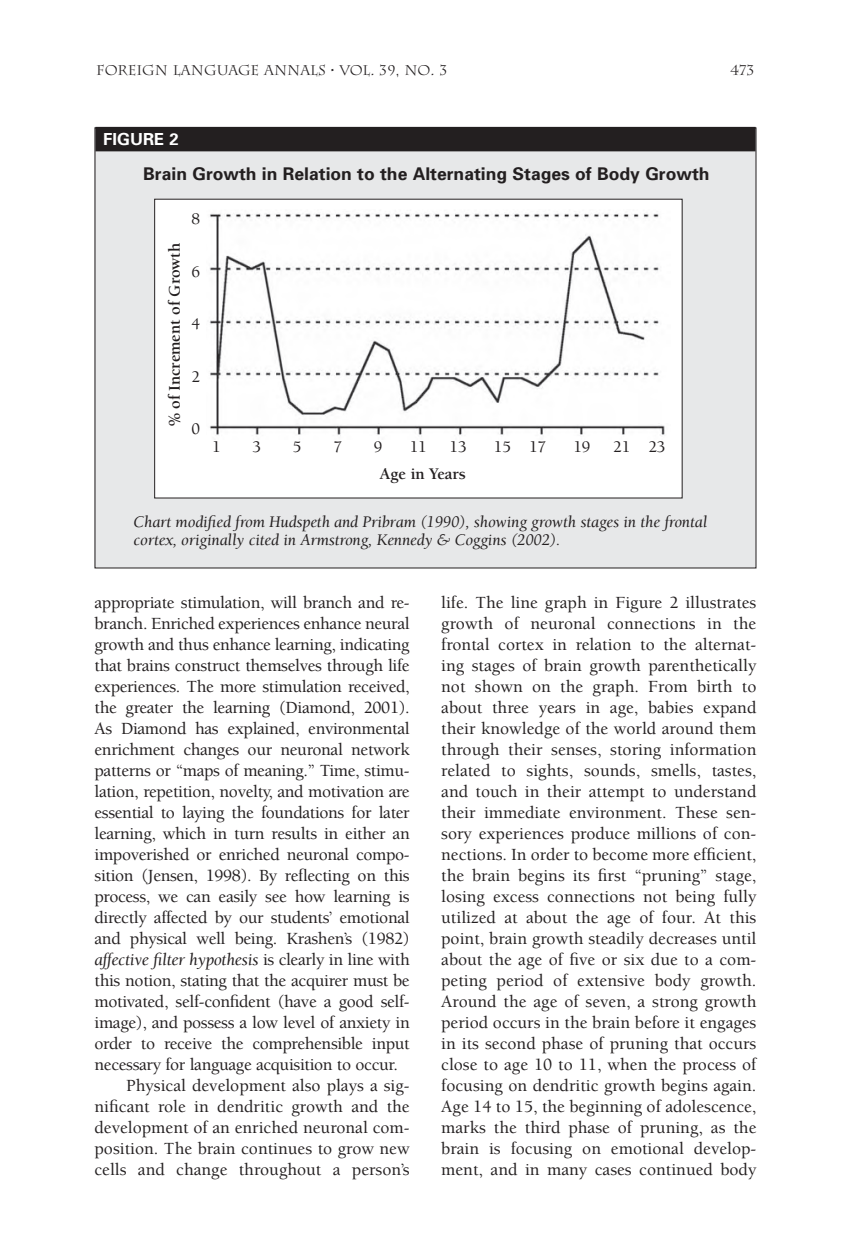
<style>
.page{position:relative;width:851px;height:1260px;background:#fff}
.page>*{position:absolute;margin:0;border:0;box-sizing:border-box;transform-origin:0 0}
.t1{font:500 17.5px/21px "Berkeley";letter-spacing:-.02em;color:#231f20;text-align:justify}
.t2{font:500 17.5px "Berkeley";color:#231f20}
.t3{font:700 17.5px "Univers";color:#231f20}
.t4{font:italic 17.5px "Berkeley";letter-spacing:-.02em;color:#231f20}
.t5{font:italic 16.62px/17.5px "Berkeley";letter-spacing:-.01em;color:#231f20}
.t6{font:700 16.62px "Berkeley";letter-spacing:-.01em;color:#231f20}
.t7{font:500 16.62px "Berkeley";letter-spacing:-.01em;color:#231f20}
.t8{font:700 16.62px "Univers";color:#fff}
.t9{font:14px "Charlemagne";color:#231f20}
.s1{font-weight:500;font-style:normal}
</style>
<div class="page">
<div style="left:95px;top:128px;width:661px;height:440px;background:#e7e8e9"></div>
<div style="left:95px;top:127px;width:660px;height:24px;background:#231f20"></div>
<div style="left:155px;top:199px;width:527px;height:299px;background:#fff"></div>
<img style="left:209px;top:213px;width:456px;height:223px">
<p class="t9" style="left:96px;top:62px;width:352px">FOREIGN LANGUAGE ANNALS • VOL. 39, NO. 3</p>
<p class="t9" style="left:730px;top:62px;width:26px">473</p>
<p class="t8" style="left:103px;top:133px;width:77px">FIGURE 2</p>
<p class="t3" style="left:143px;top:167px;width:567px">Brain Growth in Relation to the Alternating Stages of Body Growth</p>
<p class="t6" style="left:168px;top:426px;width:185px;rotate:-90deg">% of Increment of Growth</p>
<p class="t7" style="left:191px;top:212px;width:10px">8</p>
<p class="t7" style="left:191px;top:265px;width:10px">6</p>
<p class="t7" style="left:191px;top:317px;width:10px">4</p>
<p class="t7" style="left:191px;top:370px;width:10px">2</p>
<p class="t7" style="left:191px;top:422px;width:10px">0</p>
<p class="t7" style="left:212px;top:441px;width:10px">1</p>
<p class="t7" style="left:252px;top:441px;width:10px">3</p>
<p class="t7" style="left:293px;top:441px;width:10px">5</p>
<p class="t7" style="left:333px;top:441px;width:10px">7</p>
<p class="t7" style="left:374px;top:441px;width:10px">9</p>
<p class="t7" style="left:410px;top:441px;width:19px">11</p>
<p class="t7" style="left:449px;top:441px;width:19px">13</p>
<p class="t7" style="left:494px;top:441px;width:54px">15 17</p>
<p class="t7" style="left:573px;top:441px;width:19px">19</p>
<p class="t7" style="left:613px;top:441px;width:54px">21 23</p>
<p class="t6" style="left:379px;top:467px;width:88px">Age in Years</p>
<p class="t5" style="left:134px;top:515px;width:575px">Chart modified from Hudspeth and Pribram (1990), showing growth stages in the frontal cortex, originally cited in Armstrong, Kennedy &amp; Coggins (2002).</p>
<p class="t1" style="left:94px;top:594px;width:317px">appropriate stimulation, will branch and re-</p>
<p class="t1" style="left:94px;top:615px;width:317px">branch. Enriched experiences enhance neural</p>
<p class="t1" style="left:94px;top:636px;width:317px">growth and thus enhance learning, indicating</p>
<p class="t1" style="left:94px;top:657px;width:317px">that brains construct themselves through life</p>
<p class="t1" style="left:94px;top:678px;width:317px">experiences. The more stimulation received,</p>
<p class="t1" style="left:94px;top:699px;width:317px">the greater the learning (Diamond, 2001).</p>
<p class="t1" style="left:94px;top:720px;width:317px">As Diamond has explained, environmental</p>
<p class="t1" style="left:94px;top:741px;width:317px">enrichment changes our neuronal network</p>
<p class="t1" style="left:94px;top:762px;width:317px">patterns or “maps of meaning.” Time, stimu-</p>
<p class="t1" style="left:94px;top:783px;width:316px">lation, repetition, novelty, and motivation are</p>
<p class="t1" style="left:94px;top:804px;width:317px">essential to laying the foundations for later</p>
<p class="t1" style="left:94px;top:825px;width:317px">learning, which in turn results in either an</p>
<p class="t1" style="left:94px;top:846px;width:317px">impoverished or enriched neuronal compo-</p>
<p class="t1" style="left:94px;top:867px;width:316px">sition (Jensen, 1998). By reflecting on this</p>
<p class="t1" style="left:94px;top:888px;width:316px">process, we can easily see how learning is</p>
<p class="t1" style="left:94px;top:909px;width:317px">directly affected by our students’ emotional</p>
<p class="t1" style="left:94px;top:930px;width:317px">and physical well being. Krashen’s (1982)</p>
<p class="t4" style="left:94px;top:953px;width:317px">affective filter hypothesis <span class="s1">is clearly in line with</span></p>
<p class="t1" style="left:94px;top:972px;width:316px">this notion, stating that the acquirer must be</p>
<p class="t1" style="left:94px;top:993px;width:317px">motivated, self-confident (have a good self-</p>
<p class="t1" style="left:94px;top:1014px;width:317px">image), and possess a low level of anxiety in</p>
<p class="t1" style="left:94px;top:1035px;width:317px">order to receive the comprehensible input</p>
<p class="t1" style="left:94px;top:1056px;width:305px">necessary for language acquisition to occur.</p>
<p class="t2" style="left:126px;top:1079px;width:285px">Physical development also plays a sig-</p>
<p class="t2" style="left:94px;top:1100px;width:316px">nificant role in dendritic growth and the</p>
<p class="t2" style="left:94px;top:1121px;width:317px">development of an enriched neuronal com-</p>
<p class="t2" style="left:94px;top:1142px;width:317px">position. The brain continues to grow new</p>
<p class="t2" style="left:94px;top:1163px;width:316px">cells and change throughout a person’s</p>
<p class="t1" style="left:441px;top:594px;width:317px">life. The line graph in Figure 2 illustrates growth of neuronal connections in the frontal cortex in relation to the alternat&shy;ing stages of brain growth parenthetically not shown on the graph. From birth to about three years in age, babies expand their knowledge of the world around them through their senses, storing information related to sights, sounds, smells, tastes, and touch in their attempt to understand their immediate environment. These sen&shy;sory experiences produce millions of con&shy;nections. In order to become more efficient, the brain begins its first “pruning” stage, losing excess connections not being fully utilized at about the age of four. At this point, brain growth steadily decreases until about the age of five or six due to a com&shy;peting period of extensive body growth.<br>Around the age of seven, a strong growth period occurs in the brain before it engages in its second phase of pruning that occurs close to age 10 to 11, when the process of focusing on dendritic growth begins again.<br>Age 14 to 15, the beginning of adolescence, marks the third phase of pruning, as the brain is focusing on emotional develop&shy;ment, and in many cases continued body</p>
</div>
